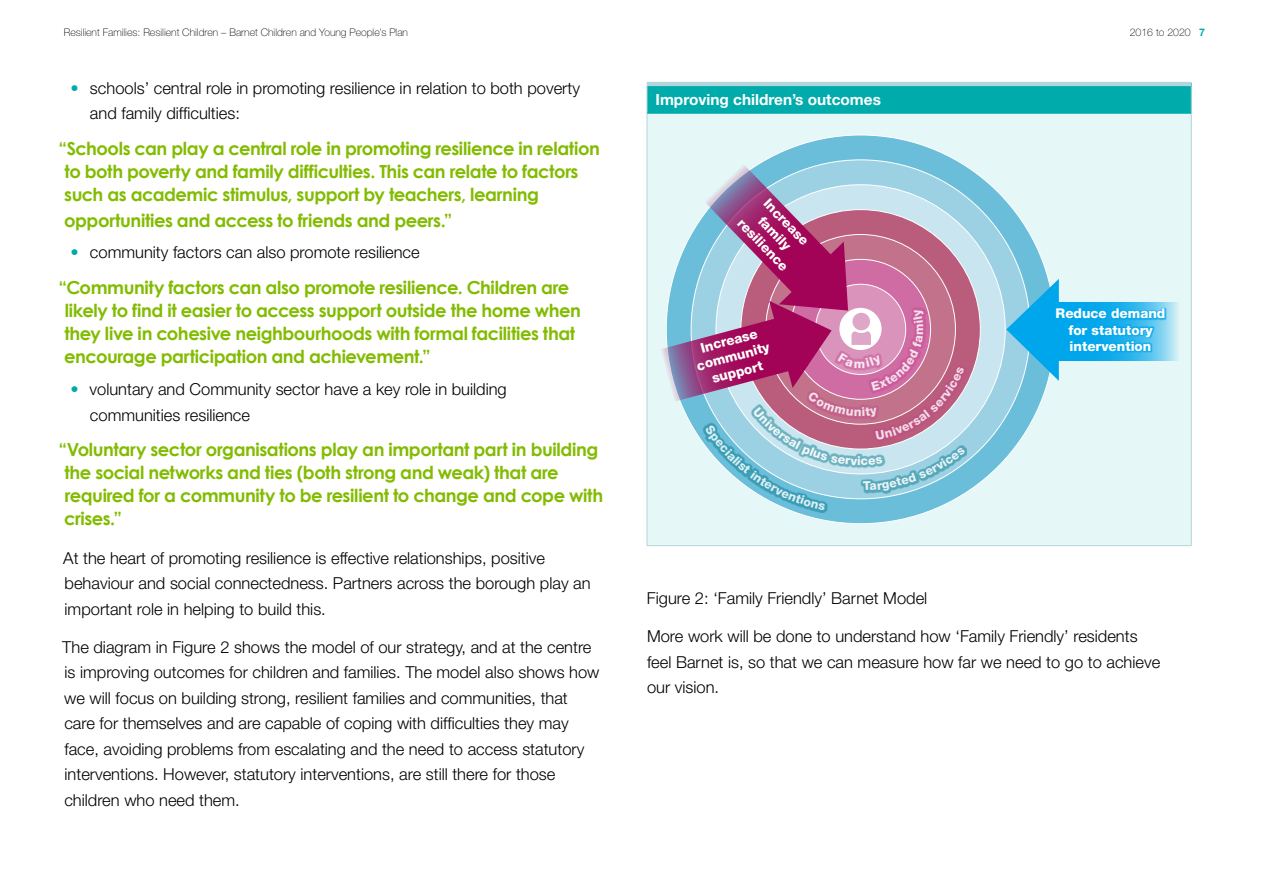
<style>
.page{position:relative;width:1263px;height:893px;background:#fff}
.page>*{position:absolute;margin:0;border:0;box-sizing:border-box;transform-origin:0 0}
.t1{font:700 18px/23px "Century Gothic";letter-spacing:-.025em;color:#82bc00}
.Body{font:300 16.5px/25.5px "Helvetica Neue";color:#000}
.t2{font:700 15.3px "Helvetica Neue";color:#fff}
.t3{font:800 13.5px/16.2px "Helvetica Neue";color:#fff;text-align:center}
.t4{font:100 10.5px "Helvetica Neue";color:#000}
.s1{font-weight:700;color:#00abab}
.s2{color:#00abab}
</style>
<div class="page">
<div style="left:647px;top:84px;width:544px;height:29px;background:#00abab"></div>
<div style="left:647px;top:113px;width:544px;height:433px;background:#e6f7f7"></div>
<hr style="left:647px;top:82px;width:544px;height:4px;background:#b3d6da">
<svg style="left:647px;top:86px;width:1px;height:26px"></svg>
<svg style="left:1191px;top:86px;width:1px;height:27px"></svg>
<hr style="left:647px;top:113px;width:1px;height:432px;background:#b3d6da">
<hr style="left:1191px;top:113px;width:1px;height:432px;background:#b3d6da">
<hr style="left:647px;top:545px;width:544px;height:1px;background:#b3d6da">
<hr style="left:647px;top:112px;width:544px;height:2px;background:#00abab">
<div style="left:666px;top:135px;width:389px;height:389px;background:#6bbeda;border-radius:50%"></div>
<div style="left:691px;top:160px;width:339px;height:339px;background:#9cd1e4;border-radius:50%"></div>
<svg style="left:716px;top:185px;width:289px;height:289px;background:#c7c9d7"></svg>
<div style="left:703px;top:404px;width:264px;height:109px;background:#007685;opacity:.6"></div>
<svg style="left:1006px;top:279px;width:53px;height:102px"></svg>
<svg style="left:1045px;top:302px;width:133px;height:59px;background:#3fbcee"></svg>
<div style="left:1055px;top:307px;width:111px;height:45px;background:#00a6eb;opacity:.75"></div>
<svg style="left:661px;top:163px;width:304px;height:347px"></svg>
<p class="t4" style="left:64px;top:26px;width:346px">Resilient Families: Resilient Children – Barnet Children and Young People’s Plan</p>
<p class="t4" style="left:1130px;top:26px;width:77px">2016 to 2020 <span class="s1">7</span></p>
<p class="Body" style="left:90px;top:75px;width:491px;text-indent:-19px"><span class="s2">•</span> schools’ central role in promoting resilience in relation to both poverty and family difficulties:</p>
<p class="t1" style="left:64px;top:137px;width:537px;text-indent:-6px">“Schools can play a central role in promoting resilience in relation to both poverty and family difficulties. This can relate to factors such as academic stimulus, support by teachers, learning</p>
<p class="t1" style="left:64px;top:208px;width:390px">opportunities and access to friends and peers.”</p>
<p class="Body" style="left:70px;top:239px;width:351px"><span class="s2">•</span> community factors can also promote resilience</p>
<p class="t1" style="left:64px;top:276px;width:518px;text-indent:-6px">“Community factors can also promote resilience. Children are likely to find it easier to access support outside the home when they live in cohesive neighbourhoods with formal facilities that encourage participation and achievement.”</p>
<p class="Body" style="left:90px;top:376px;width:418px;text-indent:-19px"><span class="s2">•</span> voluntary and Community sector have a key role in building communities resilience</p>
<p class="t1" style="left:64px;top:438px;width:541px;text-indent:-6px">“Voluntary sector organisations play an important part in building the social networks and ties (both strong and weak) that are required for a community to be resilient to change and cope with crises.”</p>
<p class="Body" style="left:63px;top:545px;width:529px">At the heart of promoting resilience is effective relationships, positive behaviour and social connectedness. Partners across the borough play an important role in helping to build this.</p>
<p class="Body" style="left:62px;top:634px;width:539px">The diagram in Figure 2 shows the model of our strategy, and at the centre is improving outcomes for children and families. The model also shows how we will focus on building strong, resilient families and communities, that care for themselves and are capable of coping with difficulties they may face, avoiding problems from escalating and the need to access statutory interventions. However, statutory interventions, are still there for those children who need them.</p>
<p class="t2" style="left:655px;top:90px;width:227px">Improving children’s outcomes</p>
<p class="t3" style="left:772px;top:195px;width:60px;rotate:46deg">Increase</p>
<p class="t3" style="left:766px;top:213px;width:42px;rotate:46deg">family</p>
<p class="t3" style="left:746px;top:215px;width:68px;rotate:46deg">resilience</p>
<p class="t3" style="left:691px;top:342px;width:76px;rotate:-15deg">Increase community support</p>
<p class="t3" style="left:1056px;top:305px;width:111px">Reduce demand for statutory intervention</p>
<p class="Body" style="left:647px;top:585px;width:282px">Figure 2: ‘Family Friendly’ Barnet Model</p>
<p class="Body" style="left:647px;top:623px;width:515px">More work will be done to understand how ‘Family Friendly’ residents feel Barnet is, so that we can measure how far we need to go to achieve our vision.</p>
</div>
